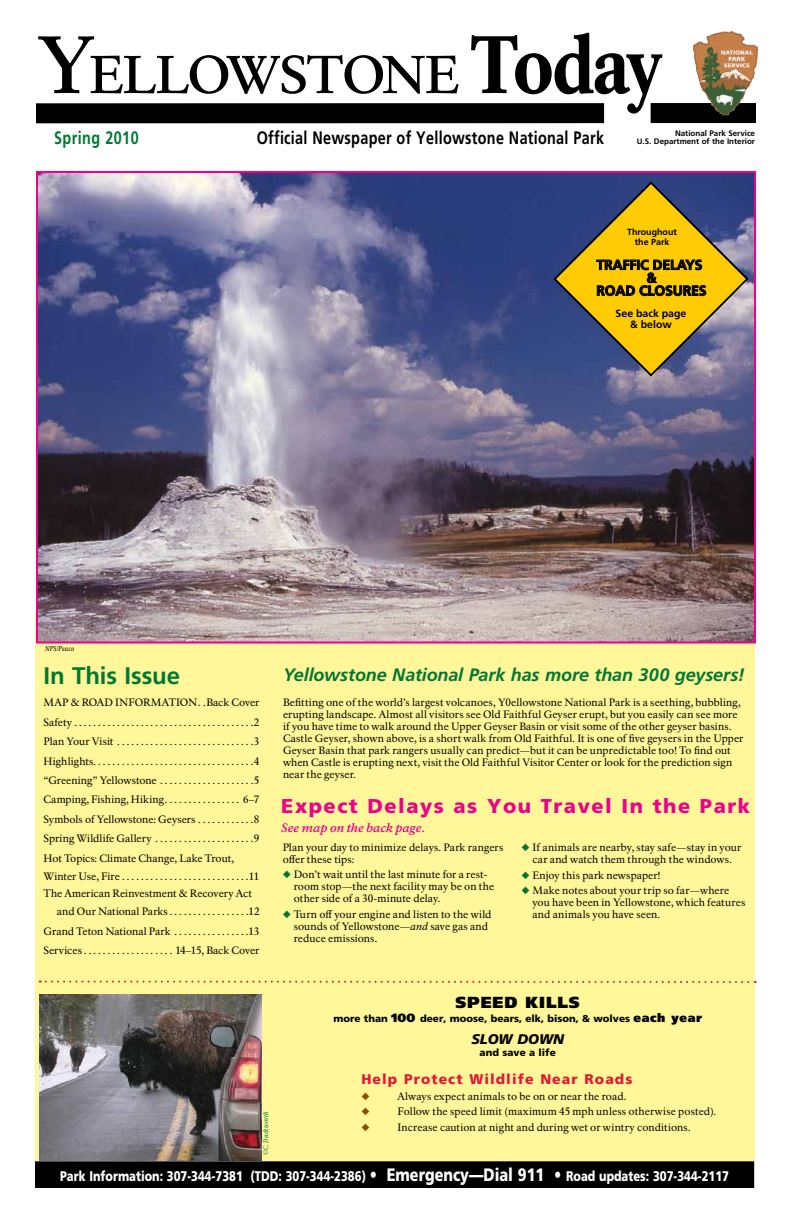
<style>
.page{position:relative;width:792px;height:1224px;background:#fff}
.page>*{position:absolute;margin:0;border:0;box-sizing:border-box;transform-origin:0 0}
.t1{font:500 52.5px "NPS Rawlinson OT";letter-spacing:-.03em;color:#000}
.t2{font:700 24px "Frutiger LT Std";letter-spacing:-.005em;color:#073}
.t3{font:900 20px "Frutiger LT Std";letter-spacing:.075em;color:#ec008c}
.t4{font:italic 700 18px "Frutiger LT Std";letter-spacing:-.005em;color:#073}
.t5{font:700 18px "Frutiger LT Std";letter-spacing:.02em;color:#000;scale:.8 1}
.t6{font:700 18px "Frutiger LT Std";letter-spacing:.03em;color:#073;scale:.8 1}
.t7{font:900 16px "Frutiger LT Std";letter-spacing:.05em;color:#000}
.t8{font:900 14px "Frutiger LT Std";color:#fff;scale:.8 1}
.t9{font:900 14px "Frutiger LT Std";letter-spacing:.075em;color:#e11837}
.t10{font:italic 900 14px "Frutiger LT Std";color:#000}
.t11{font:700 13.8px/13px "Frutiger LT Std";color:#000;text-align:center}
.t12{font:italic 700 12px "NPS Rawlinson OT";color:#ec008c}
.t13{font:10.5px/12px "NPS Rawlinson OT";letter-spacing:.005em;color:#000}
.t14{font:700 10.5px/10.9px "Frutiger LT Std";color:#000;text-align:center}
.t15{font:900 10px "Frutiger LT Std";color:#000}
.t16{font:700 8.9px/9.7px "Frutiger LT Std";color:#000;text-align:center}
.t17{font:700 8px/8px "Frutiger LT Std";color:#000;text-align:right}
.t18{font:italic 7px "NPS Rawlinson OT Cond";letter-spacing:.025em;color:#073}
.t19{font:italic 7px "NPS Rawlinson OT Cond";letter-spacing:.02em;color:#000}
.s1{font-size:80px}
.s2{font-family:"NPS Rawlinson OT Cond";font-weight:800;font-size:80px}
.s3{color:#073}
.s4{font-style:italic}
.s5{font-size:12px}
.s6{font-size:18px}
</style>
<div class="page">
<div style="left:35px;top:612px;width:720px;height:549px;background:#fff799"></div>
<svg style="left:40px;top:980px;width:716px;height:3px"></svg>
<img style="left:39px;top:995px;width:222px;height:165px">
<img style="left:39px;top:174px;width:714px;height:467px">
<div style="left:36px;top:171px;width:720px;height:473px;border:2px solid #ec008c"></div>
<div style="left:36px;top:1162px;width:717px;height:25px;background:#000"></div>
<div style="left:35px;top:1161px;width:719px;height:27px;border:2px solid #000"></div>
<svg style="left:553px;top:181px;width:196px;height:196px;background:#968549"></svg>
<div style="left:36px;top:103px;width:568px;height:20px;background:#000"></div>
<div style="left:651px;top:103px;width:105px;height:20px;background:#000"></div>
<img style="left:693px;top:31px;width:65px;height:84px">
<h1 class="t1" style="left:37px;top:43px;width:628px"><span class="s1">Y</span>ELLOWSTONE <span class="s2">Today</span></h1>
<h3 class="t6" style="left:54px;top:127px;width:107px">Spring 2010</h3>
<h3 class="t5" style="left:257px;top:127px;width:436px">Official Newspaper of Yellowstone National Park</h3>
<p class="t17" style="left:637px;top:129px;width:120px">National Park Service<br>U.S. Department of the Interior</p>
<p class="t16" style="left:627px;top:227px;width:51px">Throughout the Park</p>
<h3 class="t11" style="left:596px;top:258px;width:112px">TRAFFIC DELAYS &amp;<br>ROAD CLOSURES</h3>
<p class="t14" style="left:616px;top:308px;width:72px">See back page &amp; below</p>
<p class="t19" style="left:45px;top:645px;width:31px">NPS/Peaco</p>
<h2 class="t2" style="left:44px;top:662px;width:138px">In This Issue</h2>
<p class="t13" style="left:44px;top:693px;width:218px;line-height:19.4px;text-align:justify">MAP &amp; ROAD INFORMATION . Back Cover Safety . . . . . . . . . . . . . . . . . . . . . . . . . . . . . . . . . . . . . .2<br>Plan Your Visit .............................</p>
<p class="t13" style="left:254px;top:736px;width:7px">3</p>
<p class="t13" style="left:44px;top:755px;width:52px">Highlights .................................</p>
<p class="t13" style="left:254px;top:755px;width:7px">4</p>
<p class="t13" style="left:44px;top:775px;width:120px">“Greening” Yellowstone ....................</p>
<p class="t13" style="left:254px;top:775px;width:7px">5</p>
<p class="t13" style="left:44px;top:794px;width:123px">Camping, Fishing, Hiking ................</p>
<p class="t13" style="left:243px;top:794px;width:18px">6–7</p>
<p class="t13" style="left:44px;top:813px;width:158px">Symbols of Yellowstone: Geysers ............</p>
<p class="t13" style="left:254px;top:813px;width:7px">8</p>
<p class="t13" style="left:44px;top:833px;width:116px">Spring Wildlife Gallery .....................</p>
<p class="t13" style="left:254px;top:833px;width:7px">9</p>
<p class="t13" style="left:44px;top:849px;width:192px;line-height:18px">Hot Topics: Climate Change, Lake Trout,<br>Winter Use, Fire ..........................</p>
<p class="t13" style="left:249px;top:870px;width:12px">11</p>
<p class="t13" style="left:44px;top:888px;width:210px">The American Reinvestment &amp; Recovery Act</p>
<p class="t13" style="left:57px;top:906px;width:114px">and Our National Parks ................</p>
<p class="t13" style="left:249px;top:906px;width:12px">12</p>
<p class="t13" style="left:44px;top:925px;width:135px">Grand Teton National Park ................</p>
<p class="t13" style="left:249px;top:925px;width:12px">13</p>
<p class="t13" style="left:44px;top:945px;width:42px">Services ...................</p>
<p class="t13" style="left:175px;top:945px;width:86px">14–15, Back Cover</p>
<h3 class="t4" style="left:283px;top:664px;width:463px">Yellowstone National Park has more than 300 geysers!</h3>
<p class="t13" style="left:283px;top:696px;width:462px">Befitting one of the world’s largest volcanoes, Y0ellowstone National Park is a seething, bubbling, erupting landscape. Almost all visitors see Old Faithful Geyser erupt, but you easily can see more if you have time to walk around the Upper Geyser Basin or visit some of the other geyser basins.<br>Castle Geyser, shown above, is a short walk from Old Faithful. It is one of five geysers in the Upper Geyser Basin that park rangers usually can predict—but it can be unpredictable too! To find out when Castle is erupting next, visit the Old Faithful Visitor Center or look for the prediction sign near the geyser.</p>
<h3 class="t3" style="left:281px;top:794px;width:470px">Expect Delays as You Travel In the Park</h3>
<p class="t12" style="left:281px;top:821px;width:145px">See map on the back page.</p>
<p class="t13" style="left:283px;top:841px;width:222px">Plan your day to minimize delays. Park rangers offer these tips:</p>
<p class="t13" style="left:294px;top:869px;width:202px;text-indent:-11px"><span class="s3">◆</span> Don’t wait until the last minute for a rest&shy;room stop—the next facility may be on the other side of a 30-minute delay.</p>
<p class="t13" style="left:294px;top:909px;width:199px;text-indent:-11px"><span class="s3">◆</span> Turn off your engine and listen to the wild sounds of Yellowstone—<span class="s4">and</span> save gas and reduce emissions.</p>
<p class="t13" style="left:522px;top:841px;width:222px;text-align:center"><span class="s3">◆</span> If animals are nearby, stay safe—stay in your car and watch them through the windows.</p>
<p class="t13" style="left:522px;top:869px;width:140px"><span class="s3">◆</span> Enjoy this park newspaper!</p>
<p class="t13" style="left:533px;top:885px;width:215px;text-indent:-11px"><span class="s3">◆</span> Make notes about your trip so far—where you have been in Yellowstone, which features and animals you have seen.</p>
<p class="t18" style="left:262px;top:1155px;width:45px;rotate:-90deg">©C. Duckworth</p>
<h3 class="t7" style="left:456px;top:993px;width:126px">SPEED KILLS</h3>
<p class="t15" style="left:333px;top:1013px;width:370px">more than <span class="s5">100</span> deer, moose, bears, elk, bison, &amp; wolves <span class="s5">each year</span></p>
<h3 class="t10" style="left:471px;top:1030px;width:94px">SLOW DOWN</h3>
<p class="t15" style="left:480px;top:1046px;width:78px">and save a life</p>
<h3 class="t9" style="left:362px;top:1071px;width:272px">Help Protect Wildlife Near Roads</h3>
<p class="t13" style="left:398px;top:1091px;width:230px">Always expect animals to be on or near the road.</p>
<p class="t13" style="left:398px;top:1106px;width:320px">Follow the speed limit (maximum 45 mph unless otherwise posted).</p>
<p class="t13" style="left:398px;top:1121px;width:295px">Increase caution at night and during wet or wintry conditions.</p>
<h3 class="t8" style="left:60px;top:1168px;width:838px">Park Information: 307-344-7381 (TDD: 307-344-2386) <span class="s6">• Emergency—Dial 911 •</span> Road updates: 307-344-2117</h3>
</div>
